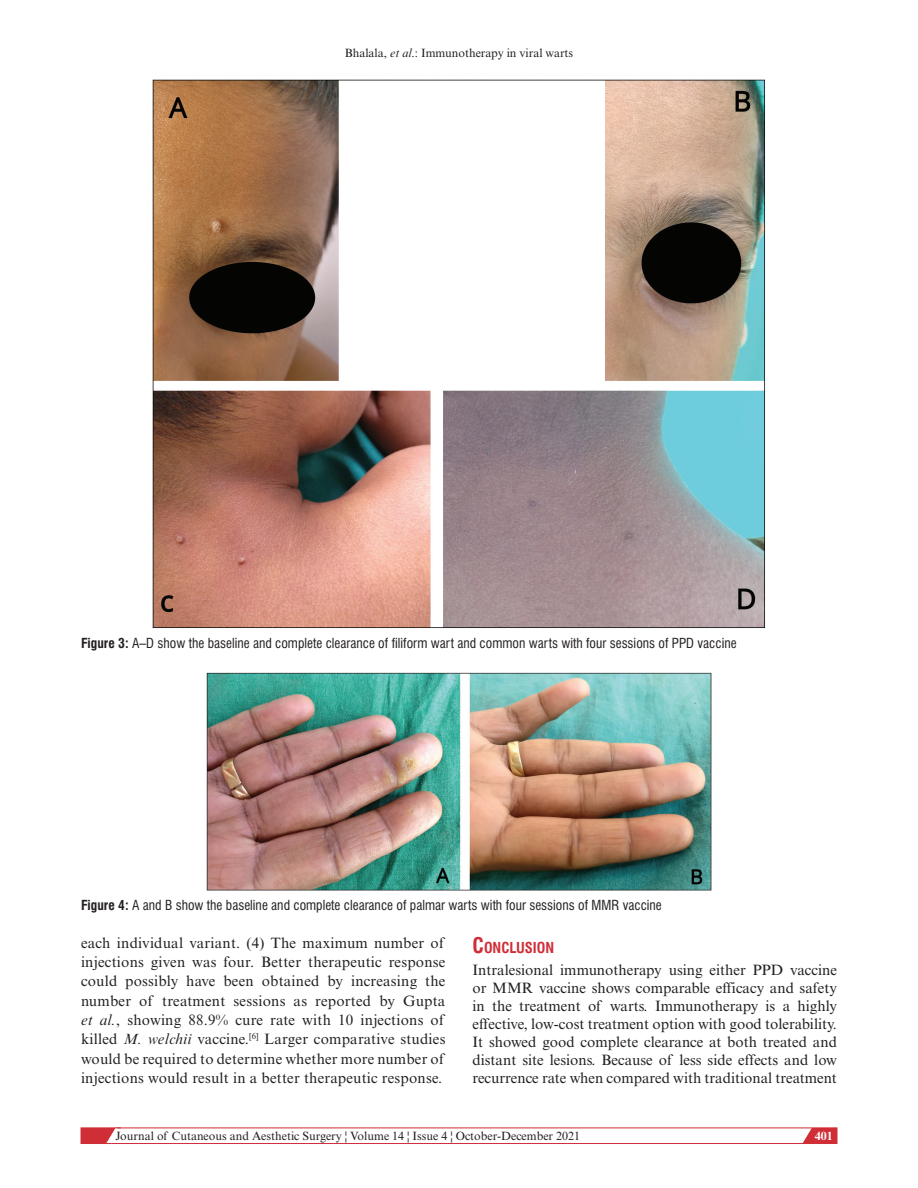
<style>
.page{position:relative;width:918px;height:1188px;background:#fff}
.page>*{position:absolute;margin:0;border:0;box-sizing:border-box;transform-origin:0 0}
.t1{font:15px/19.4px "Times New Roman MT Std";color:#231f20;text-align:justify}
.t2{font:700 condensed 14.7px "Swiss 721 BT";color:#d02e37}
.t3{font:condensed 13.5px "Swiss 721 BT";color:#231f20}
.t4{font:12px "Times New Roman MT Std";color:#231f20}
.t5{font:700 12px "Times New Roman MT Std";color:#fff}
.s1{font-style:italic}
.s2{font-weight:700}
.s3{font-size:21px}
</style>
<div class="page">
<svg style="left:798px;top:1127px;width:39px;height:15px"></svg>
<div style="left:81px;top:1128px;width:756px;height:16px;border:1px solid #d02e37"></div>
<svg style="left:81px;top:1127px;width:40px;height:17px"></svg>
<img style="left:206px;top:673px;width:506px;height:218px">
<img style="left:152px;top:80px;width:613px;height:548px">
<p class="t4" style="left:345px;top:46px;width:230px">Bhalala, <span class="s1">et al</span>.: Immunotherapy in viral warts</p>
<p class="t3" style="left:81px;top:635px;width:657px"><span class="s2">Figure 3:</span> A–D show the baseline and complete clearance of filiform wart and common warts with four sessions of PPD vaccine</p>
<p class="t3" style="left:81px;top:897px;width:582px"><span class="s2">Figure 4:</span> A and B show the baseline and complete clearance of palmar warts with four sessions of MMR vaccine</p>
<p class="t1" style="left:81px;top:933px;width:366px">each individual variant. (4) The maximum number of injections given was four. Better therapeutic response could possibly have been obtained by increasing the number of treatment sessions as reported by Gupta <span class="s1">et al.</span>, showing 88.9% cure rate with 10 injections of killed <span class="s1">M. welchii</span> vaccine.<sup>[6]</sup> Larger comparative studies would be required to determine whether more number of injections would result in a better therapeutic response.</p>
<p class="t2" style="left:472px;top:939px;width:83px"><span class="s3">C</span>ONCLUSION</p>
<p class="t1" style="left:472px;top:961px;width:366px;line-height:18px">Intralesional immunotherapy using either PPD vaccine or MMR vaccine shows comparable efficacy and safety in the treatment of warts. Immunotherapy is a highly effective, low-cost treatment option with good tolerability.<br>It showed good complete clearance at both treated and distant site lesions. Because of less side effects and low recurrence rate when compared with traditional treatment</p>
<p class="t4" style="left:116px;top:1129px;width:466px">Journal of Cutaneous and Aesthetic Surgery ¦ Volume 14 ¦ Issue 4 ¦ October-December 2021</p>
<p class="t5" style="left:815px;top:1128px;width:19px">401</p>
</div>
